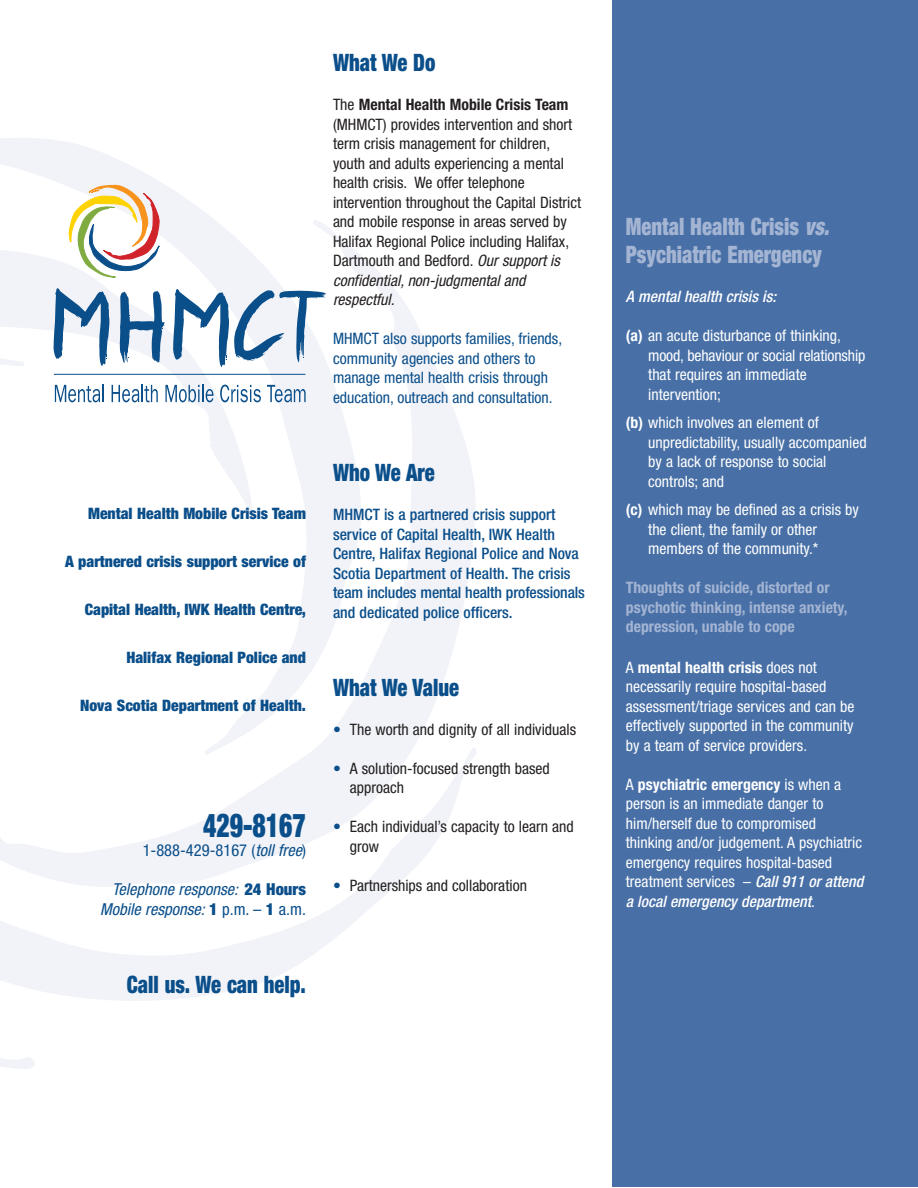
<style>
.page{position:relative;width:918px;height:1188px;background:#fff}
.page>*{position:absolute;margin:0;border:0;box-sizing:border-box;transform-origin:0 0}
.t1{font:900 condensed 33px "Helvetica Neue";color:#0a4e8a;scale:.78 1}
.t2{font:900 condensed 24px "Helvetica Neue";color:#0a4e8a;scale:.86 1}
.t3{font:900 condensed 24px/28.8px "Helvetica Neue";color:#a4b4d3;scale:.86 1}
.t4{font:italic condensed 16.5px/19.5px "Helvetica Neue";color:#0a4e8a;text-align:right}
.t5{font:condensed 16.5px "Helvetica Neue";color:#0a4e8a}
.t6{font:condensed 15.75px/19.5px "Helvetica Neue";color:#fff}
.t7{font:condensed 15.75px/19.5px "Helvetica Neue";color:#231f20}
.t8{font:500 condensed 15.75px/19.5px "Helvetica Neue";color:#0a4e8a}
.t9{font:900 condensed 15.75px "Helvetica Neue";color:#0a4e8a}
.t10{font:condensed 15.75px/19.5px "Helvetica Neue";color:#0a4e8a}
.t11{font:700 condensed 15.75px/19.5px "Helvetica Neue";color:#a4b4d3}
.t12{font:italic 500 condensed 15.75px "Helvetica Neue";color:#fff}
.s1{font-style:italic}
.s2{font-weight:900;font-style:normal}
.s3{font-style:normal}
.s4{font-weight:700}
.s5{color:#0a4e8a}
.s6{font-weight:500;font-style:italic}
</style>
<div class="page">
<svg style="left:0;top:138px;width:209px;height:78px"></svg>
<svg style="left:0;top:1057px;width:35px;height:12px"></svg>
<svg style="left:0;top:887px;width:394px;height:114px"></svg>
<svg style="left:0;top:216px;width:477px;height:671px"></svg>
<div style="left:612px;top:0;width:306px;height:1187px;background:#4870a6"></div>
<svg style="left:53px;top:288px;width:57px;height:78px"></svg>
<svg style="left:119px;top:291px;width:46px;height:73px"></svg>
<svg style="left:173px;top:289px;width:153px;height:78px"></svg>
<svg style="left:68px;top:185px;width:92px;height:93px"></svg>
<svg style="left:55px;top:385px;width:49px;height:17px"></svg>
<svg style="left:112px;top:385px;width:46px;height:17px"></svg>
<svg style="left:165px;top:385px;width:49px;height:17px"></svg>
<svg style="left:220px;top:385px;width:41px;height:17px"></svg>
<svg style="left:267px;top:385px;width:39px;height:17px"></svg>
<hr style="left:54px;top:374px;width:251px;height:1px;background:#0a4e8a">
<p class="t9" style="left:88px;top:507px;width:219px">Mental Health Mobile Crisis Team</p>
<p class="t9" style="left:65px;top:555px;width:242px">A partnered crisis support service of</p>
<p class="t9" style="left:85px;top:603px;width:223px">Capital Health, IWK Health Centre,</p>
<p class="t9" style="left:126px;top:651px;width:181px">Halifax Regional Police and</p>
<p class="t9" style="left:80px;top:699px;width:227px">Nova Scotia Department of Health.</p>
<h1 class="t1" style="left:203px;top:813px;width:134px">429-8167</h1>
<p class="t5" style="left:143px;top:844px;width:165px">1-888-429-8167 (<span class="s1">toll free</span>)</p>
<p class="t4" style="left:100px;top:881px;width:207px">Telephone response: <span class="s2">24 Hours<br></span>Mobile response: <span class="s2">1</span> <span class="s3">p.m. –</span> <span class="s2">1</span> <span class="s3">a.m.</span></p>
<h2 class="t2" style="left:127px;top:976px;width:210px">Call us. We can help.</h2>
<h2 class="t2" style="left:333px;top:54px;width:121px">What We Do</h2>
<p class="t7" style="left:333px;top:96px;width:250px">The <span class="s4">Mental Health Mobile Crisis Team </span>(MHMCT) provides intervention and short term crisis management for children, youth and adults experiencing a mental health crisis. We offer telephone intervention throughout the Capital District and mobile response in areas served by Halifax Regional Police including Halifax, Dartmouth and Bedford. <span class="s1">Our support is confidential, non-judgmental and respectful.</span></p>
<p class="t10" style="left:333px;top:330px;width:231px">MHMCT also supports families, friends, community agencies and others to manage mental health crisis through education, outreach and consultation.</p>
<h2 class="t2" style="left:333px;top:464px;width:120px">Who We Are</h2>
<p class="t8" style="left:333px;top:506px;width:253px">MHMCT is a partnered crisis support service of Capital Health, IWK Health Centre, Halifax Regional Police and Nova Scotia Department of Health. The crisis team includes mental health professionals and dedicated police officers.</p>
<h2 class="t2" style="left:333px;top:679px;width:148px">What We Value</h2>
<p class="t7" style="left:333px;top:721px;width:245px"><span class="s5">•</span> The worth and dignity of all individuals</p>
<p class="t7" style="left:350px;top:760px;width:202px;text-indent:-17px"><span class="s5">•</span> A solution-focused strength based approach</p>
<p class="t7" style="left:350px;top:818px;width:226px;text-indent:-17px"><span class="s5">•</span> Each individual’s capacity to learn and grow</p>
<p class="t7" style="left:333px;top:877px;width:195px"><span class="s5">•</span> Partnerships and collaboration</p>
<h2 class="t3" style="left:626px;top:214px;width:238px">Mental Health Crisis <span class="s1">vs.<br></span>Psychiatric Emergency</h2>
<p class="t12" style="left:626px;top:291px;width:152px">A mental health crisis is:</p>
<p class="t6" style="left:648px;top:327px;width:219px;text-indent:-22px"><span class="s4">(a)</span> an acute disturbance of thinking, mood, behaviour or social relationship that requires an immediate intervention;</p>
<p class="t6" style="left:648px;top:414px;width:220px;text-indent:-22px"><span class="s4">(b)</span> which involves an element of unpredictability, usually accompanied by a lack of response to social controls; and</p>
<p class="t6" style="left:648px;top:501px;width:212px;text-indent:-22px"><span class="s4">(c)</span> which may be defined as a crisis by the client, the family or other members of the community.*</p>
<p class="t11" style="left:626px;top:579px;width:223px">Thoughts of suicide, distorted or psychotic thinking, intense anxiety, depression, unable to cope</p>
<p class="t6" style="left:626px;top:659px;width:230px">A <span class="s4">mental health crisis</span> does not necessarily require hospital-based assessment/triage services and can be effectively supported in the community by a team of service providers.</p>
<p class="t6" style="left:626px;top:776px;width:239px">A <span class="s4">psychiatric emergency</span> is when a person is an immediate danger to him/herself due to compromised thinking and/or judgement. A psychiatric emergency requires hospital-based treatment services – <span class="s6">Call 911 or attend a local emergency department</span>.</p>
</div>
